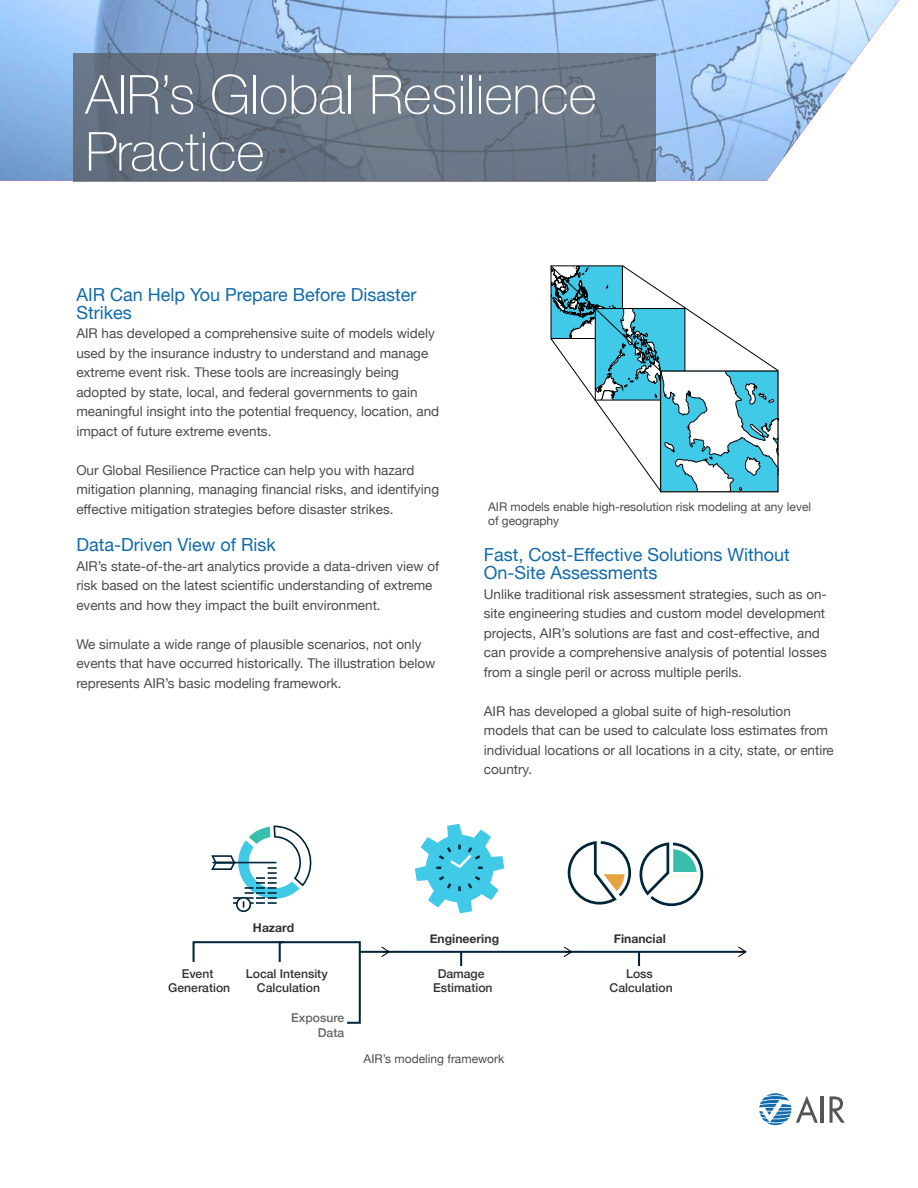
<style>
.page{position:relative;width:918px;height:1188px;background:#fff}
.page>*{position:absolute;margin:0;border:0;box-sizing:border-box;transform-origin:0 0}
.t1{font:100 54px/57px "Helvetica Neue";color:#fff}
.t2{font:18px/18px "Helvetica Neue";color:#116aa9}
.Body{font:13.5px/19.5px "Helvetica Neue";color:#4b4c4d}
.t3{font:500 12.15px/14.5px "Helvetica Neue";color:#333;text-align:center}
.t4{font:700 12.15px "Helvetica Neue";color:#333}
.t5{font:500 12.15px/14.5px "Helvetica Neue";color:#666;text-align:right}
.Body-2{font:12px/13.5px "Helvetica Neue";color:#4b4c4d}
</style>
<div class="page">
<img style="left:0;top:0;width:900px;height:181px">
<hr style="left:821px;top:1096px;width:3px;height:27px;background:#54575a">
<svg style="left:759px;top:1093px;width:59px;height:32px"></svg>
<svg style="left:829px;top:1096px;width:16px;height:27px"></svg>
<svg style="left:73px;top:53px;width:583px;height:128px;background:#697584"></svg>
<svg style="left:415px;top:824px;width:89px;height:89px"></svg>
<div style="left:236px;top:897px;width:15px;height:15px;border:2px solid #002539;border-radius:50%"></div>
<svg style="left:211px;top:825px;width:101px;height:83px"></svg>
<svg style="left:640px;top:842px;width:64px;height:65px"></svg>
<svg style="left:567px;top:841px;width:65px;height:64px"></svg>
<hr style="left:360px;top:951px;width:385px;height:2px;background:#002539">
<svg style="left:638px;top:953px;width:2px;height:13px"></svg>
<svg style="left:460px;top:953px;width:2px;height:13px"></svg>
<svg style="left:381px;top:947px;width:9px;height:10px"></svg>
<svg style="left:564px;top:947px;width:8px;height:10px"></svg>
<svg style="left:738px;top:947px;width:8px;height:10px"></svg>
<svg style="left:192px;top:941px;width:170px;height:83px"></svg>
<svg style="left:550px;top:265px;width:229px;height:228px"></svg>
<p class="t1" style="left:86px;top:64px;width:513px">AIR’s Global Resilience<br>Practice</p>
<p class="t2" style="left:76px;top:286px;width:342px">AIR Can Help You Prepare Before Disaster<br>Strikes</p>
<p class="Body" style="left:76px;top:324px;width:364px">AIR has developed a comprehensive suite of models widely used by the insurance industry to understand and manage extreme event risk. These tools are increasingly being adopted by state, local, and federal governments to gain meaningful insight into the potential frequency, location, and impact of future extreme events.</p>
<p class="Body" style="left:76px;top:461px;width:364px">Our Global Resilience Practice can help you with hazard mitigation planning, managing financial risks, and identifying effective mitigation strategies before disaster strikes.</p>
<p class="t2" style="left:76px;top:537px;width:201px">Data-Driven View of Risk</p>
<p class="Body" style="left:76px;top:557px;width:364px">AIR’s state-of-the-art analytics provide a data-driven view of risk based on the latest scientific understanding of extreme events and how they impact the built environment.</p>
<p class="Body" style="left:76px;top:635px;width:361px">We simulate a wide range of plausible scenarios, not only events that have occurred historically. The illustration below represents AIR’s basic modeling framework.</p>
<p class="Body-2" style="left:488px;top:501px;width:324px">AIR models enable high-resolution risk modeling at any level of geography</p>
<p class="t2" style="left:484px;top:547px;width:308px">Fast, Cost-Effective Solutions Without</p>
<p class="t2" style="left:484px;top:565px;width:175px">On-Site Assessments</p>
<p class="Body" style="left:484px;top:585px;width:345px">Unlike traditional risk assessment strategies, such as on&shy;site engineering studies and custom model development projects, AIR’s solutions are fast and cost-effective, and can provide a comprehensive analysis of potential losses from a single peril or across multiple perils.</p>
<p class="Body" style="left:484px;top:702px;width:352px">AIR has developed a global suite of high-resolution models that can be used to calculate loss estimates from individual locations or all locations in a city, state, or entire country.</p>
<p class="t4" style="left:253px;top:918px;width:43px">Hazard</p>
<p class="t3" style="left:168px;top:965px;width:63px">Event<br>Generation</p>
<p class="t3" style="left:246px;top:965px;width:83px">Local Intensity<br>Calculation</p>
<p class="t5" style="left:291px;top:1010px;width:54px">Exposure<br>Data</p>
<p class="t4" style="left:430px;top:929px;width:71px">Engineering</p>
<p class="t3" style="left:433px;top:965px;width:61px">Damage<br>Estimation</p>
<p class="Body-2" style="left:364px;top:1053px;width:142px">AIR’s modeling framework</p>
<p class="t4" style="left:614px;top:929px;width:53px">Financial</p>
<p class="t3" style="left:610px;top:965px;width:65px">Loss<br>Calculation</p>
</div>
